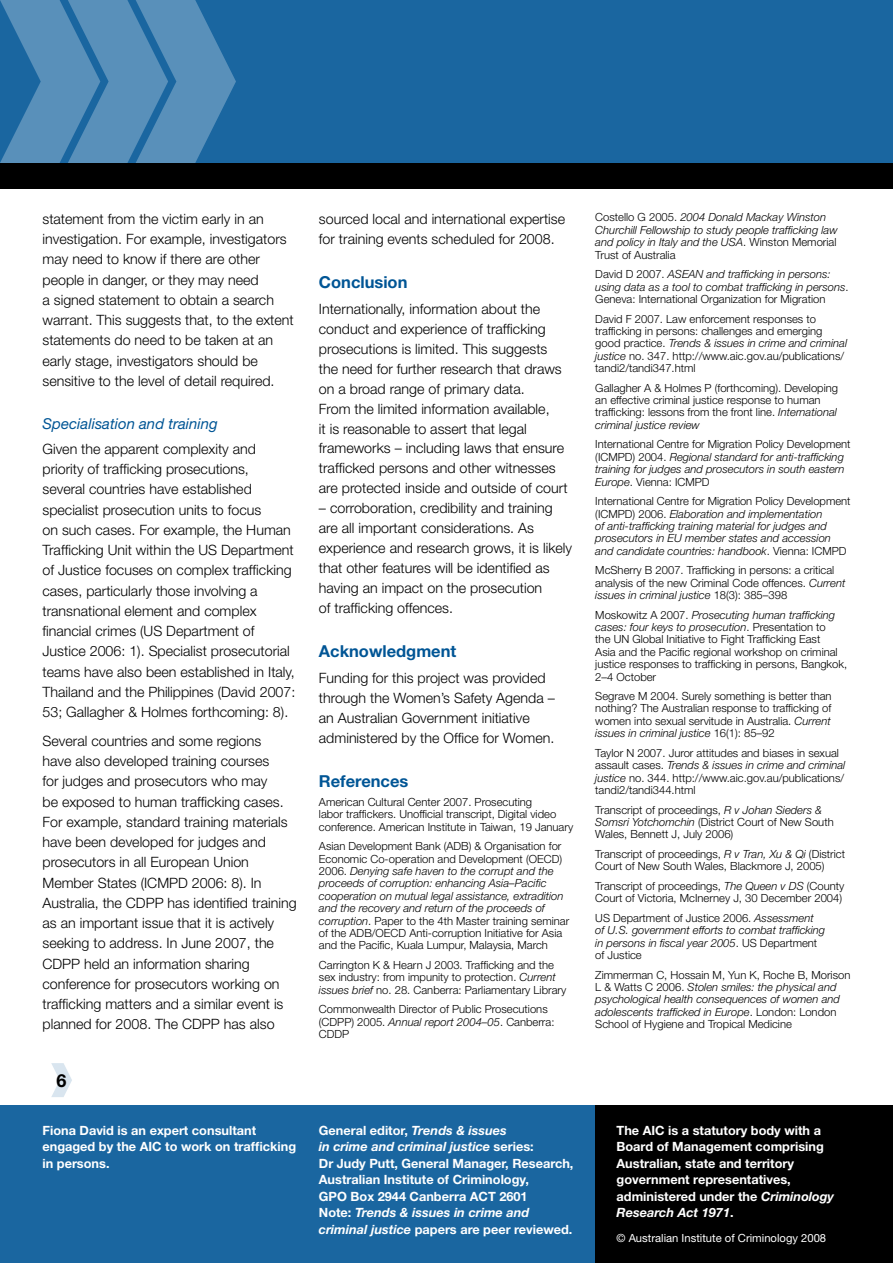
<style>
.page{position:relative;width:893px;height:1263px;background:#fff}
.page>*{position:absolute;margin:0;border:0;box-sizing:border-box;transform-origin:0 0}
.t1{font:700 18px "Helvetica Neue LT";color:#000}
.heading_1{font:700 16.5px "Helvetica Neue LT";color:#005595}
.heading_2{font:italic 15px "Helvetica Neue LT";color:#005595}
.text{font:300 14.25px/20.2px "Helvetica Neue LT";color:#000}
.author_blurb_back_pa{font:700 12.75px/16.5px "Helvetica Neue LT";color:#fff}
.t2{font:italic 700 12.75px/16.5px "Helvetica Neue LT";color:#fff}
.references{font:300 11.25px/12.3px "Helvetica Neue LT";color:#000}
.references-2{font:italic 300 11.25px/12.3px "Helvetica Neue LT";color:#000}
.text-2{font:11.25px "Helvetica Neue LT";color:#fff}
.s1{font-style:italic}
.s2{font-style:normal}
</style>
<div class="page">
<div style="left:0;top:1106px;width:595px;height:157px;background:#1a66a0"></div>
<div style="left:0;top:0;width:893px;height:164px;background:#1a66a0"></div>
<svg style="left:0;top:0;width:236px;height:164px"></svg>
<div style="left:595px;top:1106px;width:298px;height:157px;background:#000"></div>
<div style="left:0;top:164px;width:893px;height:25px;background:#000"></div>
<svg style="left:51px;top:1063px;width:21px;height:34px"></svg>
<hr style="left:892px;top:189px;width:1px;height:243px;background:#ccddea">
<p class="text" style="left:43px;top:208px;width:253px">statement from the victim early in an investigation. For example, investigators may need to know if there are other people in danger, or they may need<br>a signed statement to obtain a search warrant. This suggests that, to the extent statements do need to be taken at an early stage, investigators should be sensitive to the level of detail required.</p>
<p class="heading_2" style="left:43px;top:415px;width:177px">Specialisation and training</p>
<p class="text" style="left:43px;top:438px;width:254px">Given the apparent complexity and priority of trafficking prosecutions,<br>several countries have established specialist prosecution units to focus<br>on such cases. For example, the Human Trafficking Unit within the US Department of Justice focuses on complex trafficking cases, particularly those involving a transnational element and complex financial crimes (US Department of Justice 2006: 1). Specialist prosecutorial teams have also been established in Italy, Thailand and the Philippines (David 2007:<br>53; Gallagher &amp; Holmes forthcoming: 8).</p>
<p class="text" style="left:43px;top:730px;width:256px">Several countries and some regions<br>have also developed training courses<br>for judges and prosecutors who may<br>be exposed to human trafficking cases.<br>For example, standard training materials have been developed for judges and prosecutors in all European Union Member States (ICMPD 2006: 8). In Australia, the CDPP has identified training as an important issue that it is actively seeking to address. In June 2007, the CDPP held an information sharing conference for prosecutors working on trafficking matters and a similar event is planned for 2008. The CDPP has also</p>
<p class="t1" style="left:57px;top:1069px;width:12px">6</p>
<p class="author_blurb_back_pa" style="left:43px;top:1122px;width:255px">Fiona David is an expert consultant engaged by the AIC to work on trafficking in persons.</p>
<p class="text" style="left:319px;top:209px;width:248px;line-height:19.8px">sourced local and international expertise for training events scheduled for 2008.</p>
<p class="heading_1" style="left:319px;top:272px;width:90px">Conclusion</p>
<p class="text" style="left:319px;top:299px;width:250px;line-height:19.8px">Internationally, information about the conduct and experience of trafficking prosecutions is limited. This suggests the need for further research that draws on a broad range of primary data.<br>From the limited information available,<br>it is reasonable to assert that legal frameworks – including laws that ensure trafficked persons and other witnesses are protected inside and outside of court</p>
<p class="text" style="left:319px;top:498px;width:255px;line-height:19.8px">– corroboration, credibility and training are all important considerations. As experience and research grows, it is likely that other features will be identified as having an impact on the prosecution<br>of trafficking offences.</p>
<p class="heading_1" style="left:319px;top:641px;width:139px">Acknowledgment</p>
<p class="text" style="left:319px;top:668px;width:237px;line-height:19.8px">Funding for this project was provided through the Women’s Safety Agenda – an Australian Government initiative administered by the Office for Women.</p>
<p class="heading_1" style="left:319px;top:771px;width:91px">References</p>
<p class="references" style="left:319px;top:795px;width:256px">American Cultural Center 2007. Prosecuting<br>labor traffickers. Unofficial transcript, Digital video conference. American Institute in Taiwan, 19 January</p>
<p class="references" style="left:319px;top:840px;width:252px">Asian Development Bank (ADB) &amp; Organisation for Economic Co-operation and Development (OECD)<br>2006. <span class="s1">Denying safe haven to the corrupt and the proceeds of corruption: enhancing Asia–Pacific cooperation on mutual legal assistance, extradition and the recovery and return of the proceeds of corruption</span>. Paper to the 4th Master training seminar of the ADB/OECD Anti-corruption Initiative for Asia and the Pacific, Kuala Lumpur, Malaysia, March</p>
<p class="references" style="left:319px;top:958px;width:249px">Carrington K &amp; Hearn J 2003. Trafficking and the sex industry: from impunity to protection. <span class="s1">Current issues brief</span> no. 28. Canberra: Parliamentary Library</p>
<p class="references" style="left:319px;top:1003px;width:237px">Commonwealth Director of Public Prosecutions (CDPP) 2005. <span class="s1">Annual report 2004–05</span>. Canberra:<br>CDDP</p>
<p class="references-2" style="left:595px;top:211px;width:244px"><span class="s2">Costello G 2005.</span> 2004 Donald Mackay Winston Churchill Fellowship to study people trafficking law and policy in Italy and the USA<span class="s2">. Winston Memorial Trust of Australia</span></p>
<p class="references-2" style="left:595px;top:268px;width:255px"><span class="s2">David D 2007.</span> ASEAN and trafficking in persons: using data as a tool to combat trafficking in persons<span class="s2">.<br>Geneva: International Organization for Migration</span></p>
<p class="references" style="left:595px;top:312px;width:253px">David F 2007. Law enforcement responses to trafficking in persons: challenges and emerging good practice. <span class="s1">Trends &amp; issues in crime and criminal justice</span> no. 347. http://www.aic.gov.au/publications/ tandi2/tandi347.html</p>
<p class="references" style="left:595px;top:381px;width:244px">Gallagher A &amp; Holmes P (forthcoming). Developing an effective criminal justice response to human trafficking: lessons from the front line. <span class="s1">International criminal justice review</span></p>
<p class="references-2" style="left:595px;top:438px;width:257px"><span class="s2">International Centre for Migration Policy Development (ICMPD) 2004.</span> Regional standard for anti-trafficking training for judges and prosecutors in south eastern Europe<span class="s2">. Vienna: ICMPD</span></p>
<p class="references-2" style="left:595px;top:495px;width:257px"><span class="s2">International Centre for Migration Policy Development (ICMPD) 2006.</span> Elaboration and implementation<br>of anti-trafficking training material for judges and prosecutors in EU member states and accession and candidate countries: handbook<span class="s2">. Vienna: ICMPD</span></p>
<p class="references" style="left:595px;top:564px;width:252px">McSherry B 2007. Trafficking in persons: a critical analysis of the new Criminal Code offences. <span class="s1">Current issues in criminal justice</span> 18(3): 385–398</p>
<p class="references" style="left:595px;top:608px;width:253px">Moskowitz A 2007. <span class="s1">Prosecuting human trafficking cases: four keys to prosecution</span>. Presentation to<br>the UN Global Initiative to Fight Trafficking East<br>Asia and the Pacific regional workshop on criminal justice responses to trafficking in persons, Bangkok, 2–4 October</p>
<p class="references" style="left:595px;top:690px;width:238px;text-align:justify">Segrave M 2004. Surely something is better than nothing? The Australian response to trafficking of women into sexual servitude in Australia. <span class="s1">Current issues in criminal justice</span> 16(1): 85–92</p>
<p class="references" style="left:595px;top:746px;width:252px">Taylor N 2007. Juror attitudes and biases in sexual assault cases. <span class="s1">Trends &amp; issues in crime and criminal justice</span> no. 344. http://www.aic.gov.au/publications/ tandi2/tandi344.html</p>
<p class="references" style="left:595px;top:803px;width:240px">Transcript of proceedings, <span class="s1">R v Johan Sieders &amp;<br>Somsri Yotchomchin</span> (District Court of New South<br>Wales, Bennett J, July 2006)</p>
<p class="references" style="left:595px;top:847px;width:251px">Transcript of proceedings, <span class="s1">R v Tran, Xu &amp; Qi</span> (District<br>Court of New South Wales, Blackmore J, 2005)</p>
<p class="references" style="left:595px;top:879px;width:251px">Transcript of proceedings, <span class="s1">The Queen v DS</span> (County<br>Court of Victoria, McInerney J, 30 December 2004)</p>
<p class="references-2" style="left:595px;top:911px;width:231px"><span class="s2">US Department of Justice 2006.</span> Assessment of U.S. government efforts to combat trafficking in persons in fiscal year 2005<span class="s2">. US Department of Justice</span></p>
<p class="references" style="left:595px;top:968px;width:257px">Zimmerman C, Hossain M, Yun K, Roche B, Morison L &amp; Watts C 2006. <span class="s1">Stolen smiles: the physical and psychological health consequences of women and adolescents trafficked in Europe</span>. London: London School of Hygiene and Tropical Medicine</p>
<p class="author_blurb_back_pa" style="left:319px;top:1122px;width:256px">General editor, <span class="s1">Trends &amp; issues<br>in crime and criminal justice</span> series:<br>Dr Judy Putt, General Manager, Research, Australian Institute of Criminology,<br>GPO Box 2944 Canberra ACT 2601</p>
<p class="t2" style="left:319px;top:1204px;width:255px"><span class="s2">Note:</span> Trends &amp; issues in crime and criminal justice <span class="s2">papers are peer reviewed.</span></p>
<p class="author_blurb_back_pa" style="left:616px;top:1122px;width:219px">The AIC is a statutory body with a<br>Board of Management comprising<br>Australian, state and territory government representatives, administered under the <span class="s1">Criminology<br>Research Act 1971</span>.</p>
<p class="text-2" style="left:616px;top:1231px;width:211px">© Australian Institute of Criminology 2008</p>
</div>
